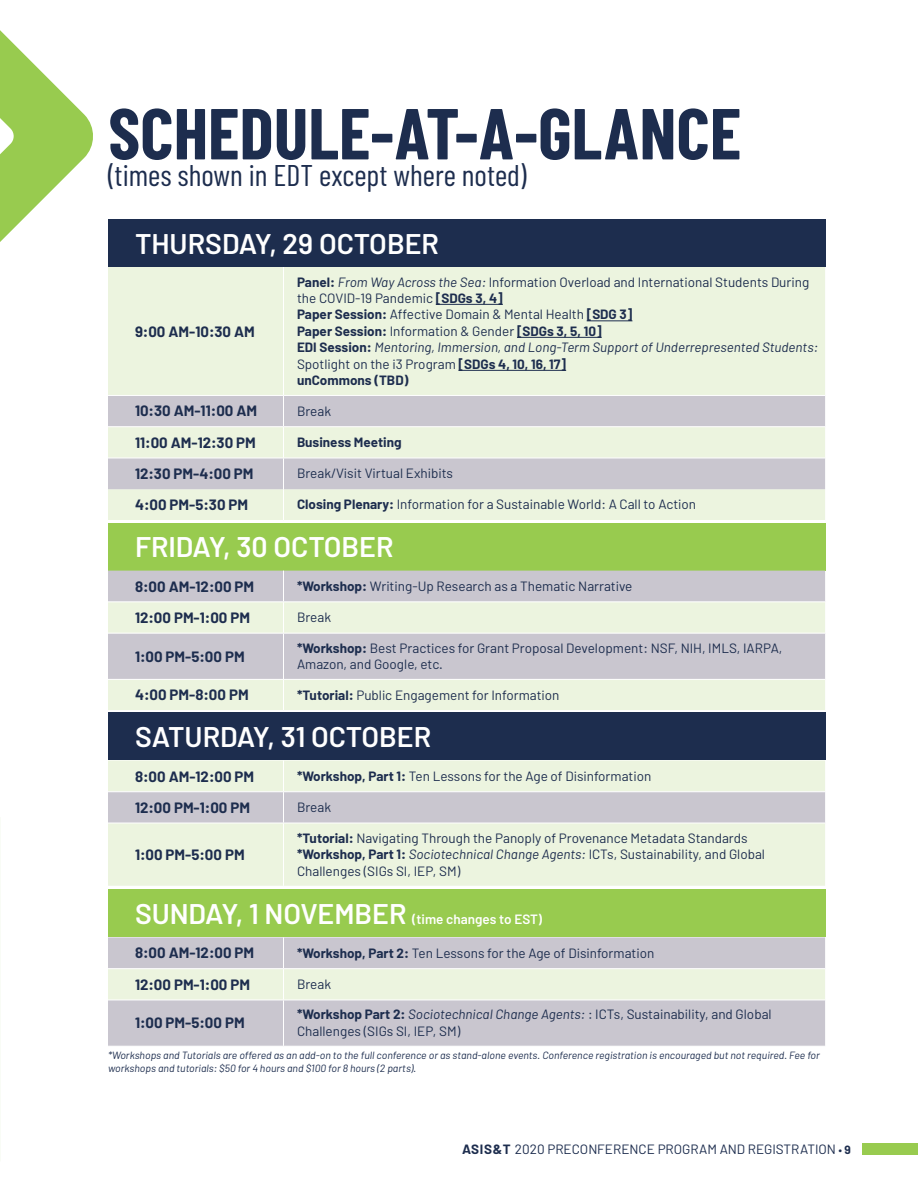
<style>
.page{position:relative;width:918px;height:1188px;background:#fff}
.page>*{position:absolute;margin:0;border:0;box-sizing:border-box;transform-origin:0 0}
.t1{font:700 72px "Barlow Condensed";color:#1d2d4e}
.t2{font:30px "Barlow Condensed";color:#1d2d4e}
.t3{font:600 28.5px "Barlow";color:#fff}
.t4{font:700 15px "Barlow";color:#1d2d4e}
.t5{font:13.5px/16.5px "Barlow";color:#1d2d4e}
.t6{font:600 13.5px "Barlow";color:#fff}
.t7{font:700 13.5px "Barlow";color:#1d2d4e}
.t8{font:italic 10.5px/12.6px "Barlow";color:#1d2d4e}
.s1{font-weight:700}
.s2{font-style:italic}
.s3{font-size:28.5px}
.s4{font-size:12px}
.s5{font-weight:700;font-size:12px}
</style>
<div class="page">
<div style="left:862px;top:1143px;width:56px;height:12px;background:#98cb4f"></div>
<div style="left:108px;top:219px;width:717px;height:48px;background:#1d2d4e"></div>
<div style="left:108px;top:267px;width:717px;height:253px;background:#ecf4df"></div>
<svg style="left:108px;top:396px;width:717px;height:93px;background:#d5d5d4"></svg>
<hr style="left:283px;top:267px;width:1px;height:128px;background:#fff">
<hr style="left:108px;top:395px;width:176px;height:1px;background:#fff">
<hr style="left:284px;top:395px;width:541px;height:1px;background:#fff">
<hr style="left:283px;top:396px;width:1px;height:30px;background:#fff">
<hr style="left:283px;top:427px;width:1px;height:31px;background:#fff">
<hr style="left:108px;top:458px;width:176px;height:1px;background:#fff">
<hr style="left:284px;top:458px;width:541px;height:1px;background:#fff">
<hr style="left:283px;top:458px;width:1px;height:31px;background:#fff">
<hr style="left:283px;top:489px;width:1px;height:31px;background:#fff">
<hr style="left:108px;top:426px;width:176px;height:1px;background:#fff">
<hr style="left:284px;top:426px;width:541px;height:1px;background:#fff">
<hr style="left:436px;top:304px;width:67px;height:1px;background:#1d2d4e">
<hr style="left:587px;top:321px;width:45px;height:1px;background:#1d2d4e">
<hr style="left:517px;top:337px;width:85px;height:1px;background:#1d2d4e">
<hr style="left:459px;top:370px;width:107px;height:1px;background:#1d2d4e">
<div style="left:108px;top:523px;width:717px;height:48px;background:#98cb4f"></div>
<div style="left:108px;top:571px;width:717px;height:30px;background:#c9c6cf"></div>
<svg style="left:108px;top:602px;width:717px;height:108px;background:#dde0d8"></svg>
<hr style="left:283px;top:571px;width:1px;height:30px;background:#fff">
<hr style="left:283px;top:602px;width:1px;height:31px;background:#fff">
<hr style="left:283px;top:634px;width:1px;height:45px;background:#fff">
<hr style="left:108px;top:679px;width:176px;height:1px;background:#fff">
<hr style="left:284px;top:679px;width:541px;height:1px;background:#fff">
<hr style="left:283px;top:680px;width:1px;height:30px;background:#fff">
<hr style="left:108px;top:633px;width:176px;height:1px;background:#fff">
<hr style="left:284px;top:633px;width:541px;height:1px;background:#fff">
<div style="left:108px;top:712px;width:717px;height:48px;background:#1d2d4e"></div>
<div style="left:108px;top:760px;width:717px;height:126px;background:#ecf4df"></div>
<div style="left:108px;top:792px;width:717px;height:31px;background:#c9c6cf"></div>
<hr style="left:283px;top:760px;width:1px;height:31px;background:#fff">
<hr style="left:108px;top:791px;width:176px;height:1px;background:#fff">
<hr style="left:284px;top:791px;width:541px;height:1px;background:#fff">
<hr style="left:283px;top:792px;width:1px;height:31px;background:#fff">
<hr style="left:283px;top:823px;width:1px;height:63px;background:#fff">
<hr style="left:108px;top:823px;width:176px;height:1px;background:#fff">
<hr style="left:284px;top:823px;width:541px;height:1px;background:#fff">
<div style="left:108px;top:889px;width:717px;height:48px;background:#98cb4f"></div>
<div style="left:108px;top:937px;width:717px;height:109px;background:#c9c6cf"></div>
<div style="left:108px;top:969px;width:717px;height:31px;background:#ecf4df"></div>
<hr style="left:283px;top:937px;width:1px;height:31px;background:#fff">
<hr style="left:108px;top:968px;width:176px;height:1px;background:#fff">
<hr style="left:284px;top:968px;width:541px;height:1px;background:#fff">
<hr style="left:283px;top:969px;width:1px;height:31px;background:#fff">
<hr style="left:283px;top:1000px;width:1px;height:46px;background:#fff">
<hr style="left:108px;top:1000px;width:176px;height:1px;background:#fff">
<hr style="left:284px;top:1000px;width:541px;height:1px;background:#fff">
<svg style="left:0;top:30px;width:93px;height:212px"></svg>
<h1 class="t1" style="left:108px;top:89px;width:635px">SCHEDULE-AT-A-GLANCE</h1>
<h2 class="t2" style="left:108px;top:157px;width:420px">(times shown in EDT except where noted)</h2>
<h3 class="t3" style="left:135px;top:226px;width:306px">THURSDAY, 29 OCTOBER</h3>
<p class="t4" style="left:135px;top:322px;width:121px">9:00 AM-10:30 AM</p>
<p class="t5" style="left:297px;top:273px;width:523px"><span class="s1">Panel:</span> <span class="s2">From Way Across the Sea:</span> Information Overload and International Students During the COVID-19 Pandemic <span class="s1">[SDGs 3, 4]<br>Paper Session:</span> Affective Domain &amp; Mental Health <span class="s1">[SDG 3]<br>Paper Session:</span> Information &amp; Gender <span class="s1">[SDGs 3, 5, 10]<br>EDI Session:</span> <span class="s2">Mentoring, Immersion, and Long-Term Support of Underrepresented Students:<br></span>Spotlight on the i3 Program <span class="s1">[SDGs 4, 10, 16, 17]<br>unCommons (TBD)</span></p>
<p class="t4" style="left:135px;top:402px;width:124px">10:30 AM-11:00 AM</p>
<p class="t5" style="left:297px;top:402px;width:36px">Break</p>
<p class="t4" style="left:135px;top:433px;width:122px">11:00 AM-12:30 PM</p>
<p class="t7" style="left:297px;top:434px;width:106px">Business Meeting</p>
<p class="t4" style="left:135px;top:464px;width:120px">12:30 PM-4:00 PM</p>
<p class="t5" style="left:297px;top:465px;width:158px">Break/Visit Virtual Exhibits</p>
<p class="t4" style="left:135px;top:496px;width:115px">4:00 PM-5:30 PM</p>
<p class="t5" style="left:297px;top:496px;width:401px"><span class="s1">Closing Plenary:</span> Information for a Sustainable World: A Call to Action</p>
<h3 class="t3" style="left:135px;top:529px;width:260px">FRIDAY, 30 OCTOBER</h3>
<p class="t4" style="left:135px;top:577px;width:121px">8:00 AM-12:00 PM</p>
<p class="t5" style="left:297px;top:577px;width:337px"><span class="s1">*Workshop:</span> Writing-Up Research as a Thematic Narrative</p>
<p class="t4" style="left:135px;top:608px;width:117px">12:00 PM-1:00 PM</p>
<p class="t5" style="left:297px;top:609px;width:36px">Break</p>
<p class="t4" style="left:135px;top:647px;width:111px">1:00 PM-5:00 PM</p>
<p class="t5" style="left:297px;top:639px;width:487px"><span class="s1">*Workshop:</span> Best Practices for Grant Proposal Development: NSF, NIH, IMLS, IARPA,<br>Amazon, and Google, etc.</p>
<p class="t4" style="left:135px;top:686px;width:115px">4:00 PM-8:00 PM</p>
<p class="t5" style="left:297px;top:686px;width:264px"><span class="s1">*Tutorial:</span> Public Engagement for Information</p>
<h3 class="t3" style="left:135px;top:719px;width:298px">SATURDAY, 31 OCTOBER</h3>
<p class="t4" style="left:135px;top:767px;width:121px">8:00 AM-12:00 PM</p>
<p class="t5" style="left:297px;top:767px;width:356px"><span class="s1">*Workshop, Part 1:</span> Ten Lessons for the Age of Disinformation</p>
<p class="t4" style="left:135px;top:798px;width:117px">12:00 PM-1:00 PM</p>
<p class="t5" style="left:297px;top:799px;width:36px">Break</p>
<p class="t4" style="left:135px;top:845px;width:111px">1:00 PM-5:00 PM</p>
<p class="t5" style="left:297px;top:829px;width:470px"><span class="s1">*Tutorial:</span> Navigating Through the Panoply of Provenance Metadata Standards <span class="s1">*Workshop, Part 1:</span> <span class="s2">Sociotechnical Change Agents:</span> ICTs, Sustainability, and Global<br>Challenges (SIGs SI, IEP, SM)</p>
<p class="t6" style="left:135px;top:911px;width:409px"><span class="s3">SUNDAY, 1 NOVEMBER</span> (time changes to EST)</p>
<p class="t4" style="left:135px;top:944px;width:121px">8:00 AM-12:00 PM</p>
<p class="t5" style="left:297px;top:944px;width:359px"><span class="s1">*Workshop, Part 2:</span> Ten Lessons for the Age of Disinformation</p>
<p class="t4" style="left:135px;top:975px;width:117px">12:00 PM-1:00 PM</p>
<p class="t5" style="left:297px;top:975px;width:36px">Break</p>
<p class="t4" style="left:135px;top:1014px;width:111px">1:00 PM-5:00 PM</p>
<p class="t5" style="left:297px;top:1006px;width:476px"><span class="s1">*Workshop Part 2:</span> <span class="s2">Sociotechnical Change Agents:</span> : ICTs, Sustainability, and Global<br>Challenges (SIGs SI, IEP, SM)</p>
<p class="t8" style="left:108px;top:1049px;width:713px">*Workshops and Tutorials are offered as an add-on to the full conference or as stand-alone events. Conference registration is encouraged but not required. Fee for workshops and tutorials: $50 for 4 hours and $100 for 8 hours (2 parts).</p>
<p class="t5" style="left:462px;top:1140px;width:390px"><span class="s1">ASIS&amp;T</span> 2020 PRECONFERENCE PROGRAM AND REGISTRATION <span class="s4">•</span> <span class="s5">9</span></p>
</div>
